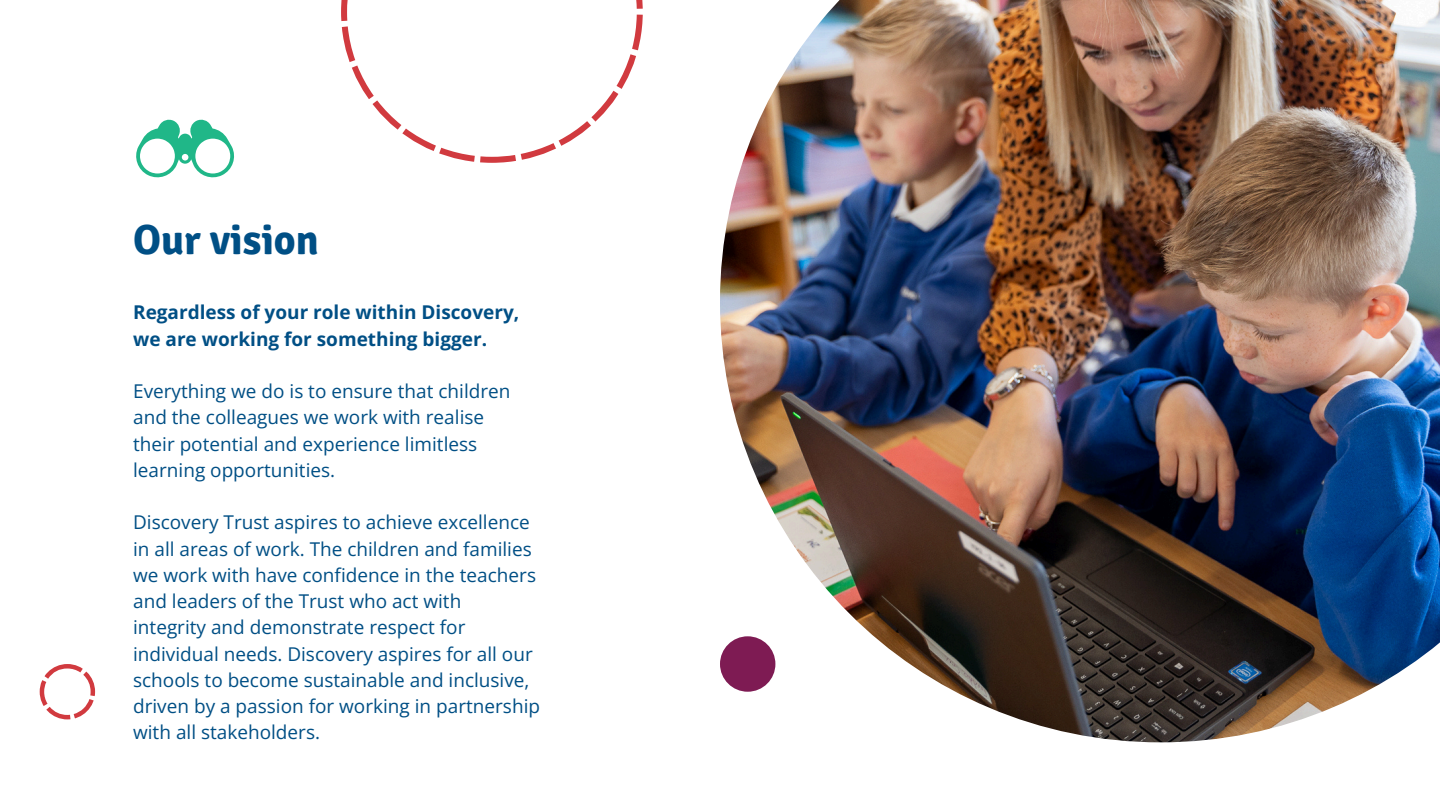
<style>
.page{position:relative;width:1440px;height:810px;background:#fff}
.page>*{position:absolute;margin:0;border:0;box-sizing:border-box;transform-origin:0 0}
.t1{font:700 42px "Signika";color:#004f85}
.t2{font:19px "Open Sans";color:#004f85}
.t3{font:700 19px/26.2px "Open Sans";color:#004f85}
</style>
<div class="page">
<svg style="left:136px;top:119px;width:98px;height:59px"></svg>
<img style="left:720px;top:0;width:720px;height:742px">
<svg style="left:341px;top:0;width:302px;height:163px"></svg>
<div style="left:720px;top:636px;width:55px;height:56px;background:#7e1b53;border-radius:50%"></div>
<svg style="left:40px;top:664px;width:55px;height:55px"></svg>
<p class="t1" style="left:133px;top:214px;width:187px">Our vision</p>
<h1 class="t3" style="left:133px;top:299px;width:388px">Regardless of your role within Discovery, we are working for something bigger.</h1>
<h2 class="t2" style="left:133px;top:378px;width:379px">Everything we do is to ensure that children</h2>
<p class="t2" style="left:133px;top:404px;width:353px">and the colleagues we work with realise</p>
<p class="t2" style="left:133px;top:430px;width:346px">their potential and experience limitless</p>
<p class="t2" style="left:133px;top:457px;width:204px">learning opportunities.</p>
<p class="t2" style="left:133px;top:509px;width:398px">Discovery Trust aspires to achieve excellence</p>
<p class="t2" style="left:133px;top:535px;width:400px">in all areas of work. The children and families</p>
<p class="t2" style="left:133px;top:562px;width:404px">we work with have confidence in the teachers</p>
<p class="t2" style="left:133px;top:588px;width:330px">and leaders of the Trust who act with</p>
<p class="t2" style="left:133px;top:614px;width:334px">integrity and demonstrate respect for</p>
<p class="t2" style="left:133px;top:640px;width:401px">individual needs. Discovery aspires for all our</p>
<p class="t2" style="left:133px;top:667px;width:398px">schools to become sustainable and inclusive,</p>
<p class="t2" style="left:133px;top:693px;width:408px">driven by a passion for working in partnership</p>
<p class="t2" style="left:133px;top:719px;width:188px">with all stakeholders.</p>
</div>
